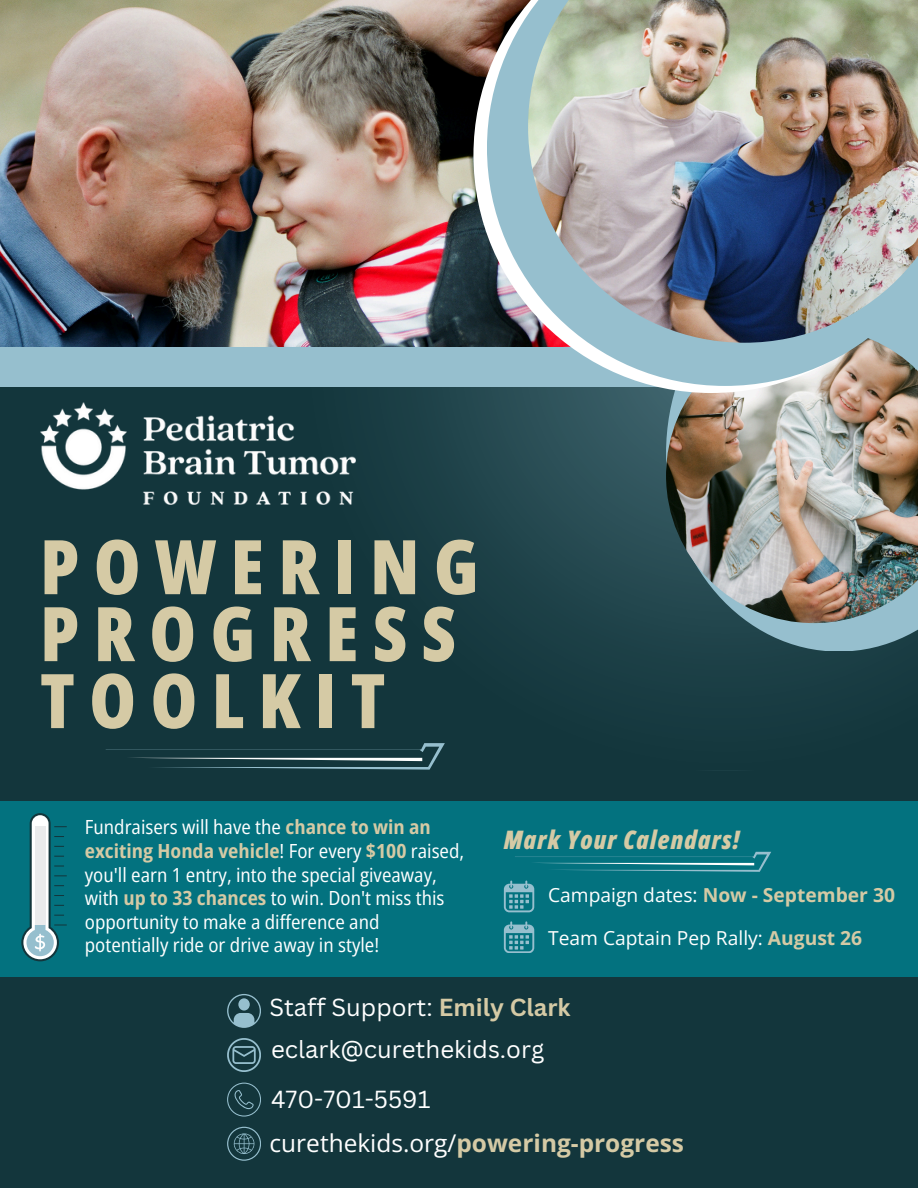
<style>
.page{position:relative;width:918px;height:1188px;background:#13363c}
.page>*{position:absolute;margin:0;border:0;box-sizing:border-box;transform-origin:0 0}
.t1{font:800 75.45px/66.9px "Open Sans Condensed";letter-spacing:.19em;color:#d5caa5}
.t2{font:italic 800 25.5px "Open Sans Condensed";letter-spacing:.045em;color:#d5caa5}
.t3{font:700 24.45px "Open Sans";color:#d5caa5}
.t4{font:24px "Canva Sans";color:#fff}
.t5{font:semi-condensed 19.5px/23.7px "Open Sans";color:#fff}
.t6{font:700 19.2px "Open Sans";color:#d5caa5}
.t7{font:19.2px "Open Sans";color:#fff}
.s1{font-weight:700;color:#d5caa5}
.s2{font-weight:400;color:#fff}
</style>
<div class="page">
<svg style="left:301px;top:386px;width:517px;height:279px;fill:#1d4047"></svg>
<div style="left:0;top:299px;width:706px;height:87px;background:#96bfce"></div>
<img style="left:0;top:0;width:473px;height:347px">
<svg style="left:666px;top:623px;width:252px;height:28px;fill:#22464d"></svg>
<img style="left:666px;top:393px;width:252px;height:230px">
<svg style="left:473px;top:0;width:445px;height:393px"></svg>
<svg style="left:487px;top:0;width:431px;height:386px;fill:#96bfce"></svg>
<img style="left:528px;top:0;width:390px;height:343px">
<svg style="left:106px;top:743px;width:339px;height:27px"></svg>
<img style="left:40px;top:402px;width:315px;height:103px">
<svg style="left:227px;top:1127px;width:34px;height:33px"></svg>
<div style="left:0;top:801px;width:918px;height:176px;background:#03727f"></div>
<svg style="left:515px;top:852px;width:256px;height:20px"></svg>
<svg style="left:504px;top:881px;width:30px;height:31px"></svg>
<svg style="left:504px;top:921px;width:30px;height:32px"></svg>
<svg style="left:21px;top:813px;width:45px;height:148px"></svg>
<svg style="left:227px;top:1083px;width:34px;height:33px"></svg>
<svg style="left:227px;top:1038px;width:34px;height:34px"></svg>
<svg style="left:227px;top:994px;width:34px;height:34px"></svg>
<p class="t1" style="left:40px;top:531px;width:440px">POWERING<br>PROGRESS<br>TOOLKIT</p>
<h3 class="t5" style="left:85px;top:815px;width:381px">Fundraisers will have the <span class="s1">chance to win an exciting Honda vehicle</span>! For every <span class="s1">$100</span> raised, you'll earn 1 entry, into the special giveaway, with <span class="s1">up to 33 chances</span> to win. Don't miss this opportunity to make a difference and potentially ride or drive away in style!</h3>
<h1 class="t2" style="left:504px;top:822px;width:237px">Mark Your Calendars!</h1>
<p class="t6" style="left:548px;top:882px;width:348px"><span class="s2">Campaign dates:</span> Now - September 30</p>
<p class="t7" style="left:548px;top:924px;width:316px">Team Captain Pep Rally: <span class="s1">August 26</span></p>
<p class="t4" style="left:269px;top:990px;width:303px">Staff Support: <span class="s1">Emily Clark</span></p>
<p class="t4" style="left:271px;top:1033px;width:275px">eclark@curethekids.org</p>
<p class="t4" style="left:271px;top:1082px;width:161px">470-701-5591</p>
<p class="t3" style="left:270px;top:1126px;width:416px"><span class="s2">curethekids.org/</span>powering-progress</p>
</div>
